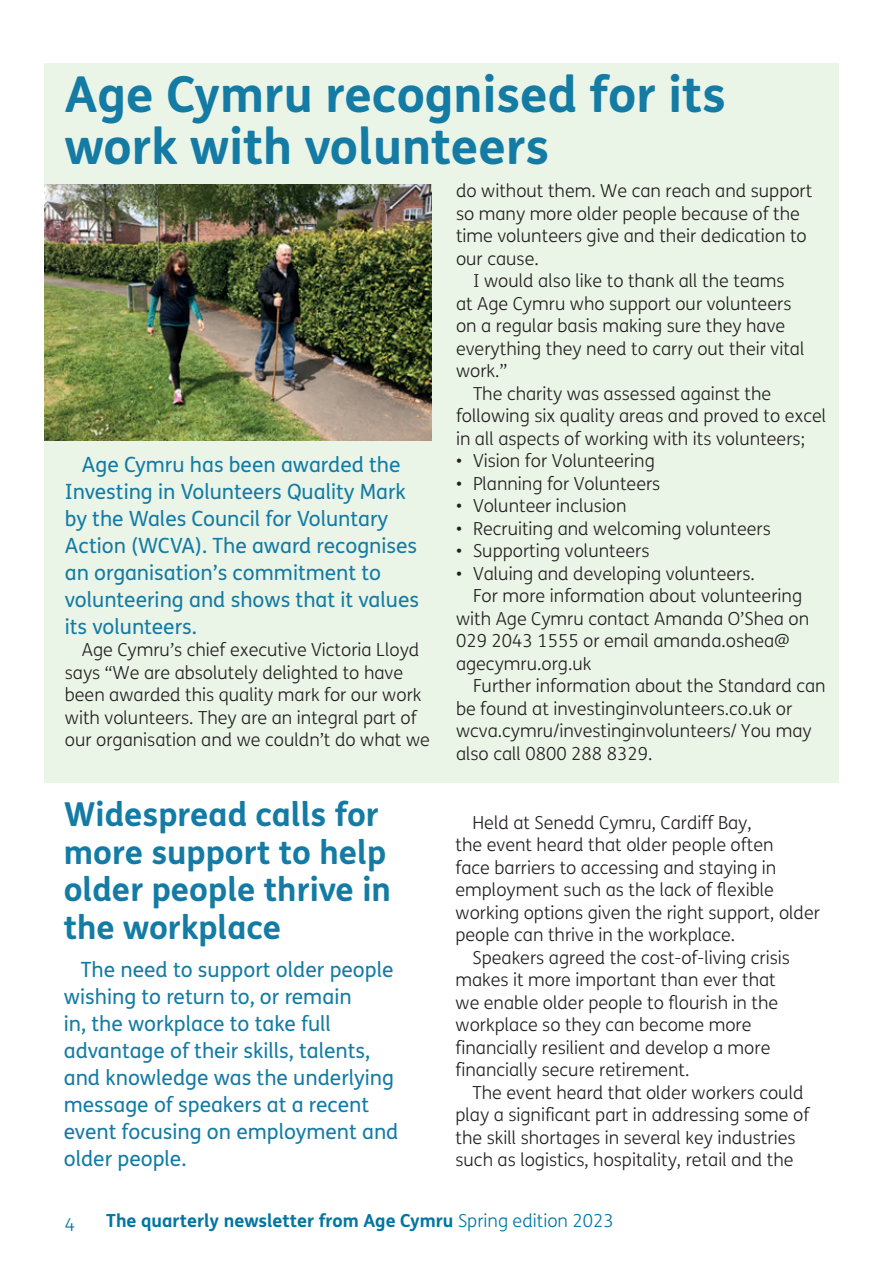
<style>
.page{position:relative;width:893px;height:1263px;background:#fff}
.page>*{position:absolute;margin:0;border:0;box-sizing:border-box;transform-origin:0 0}
.t1{font:700 49.5px/52.5px "FS Me";color:#137ba4}
.t2{font:700 33px/37.5px "FS Me";color:#137ba4}
.t3{font:21px/27px "FS Me";color:#137ba4}
.t4{font:300 18px/22.5px "FS Me";color:#231f20}
.t5{font:700 18px "FS Me";color:#0076a3}
.t6{font:300 18px "FS Me";color:#0076a3}
.s1{font-weight:300}
</style>
<div class="page">
<div style="left:44px;top:63px;width:795px;height:719px;background:#eaf4e7"></div>
<img style="left:44px;top:185px;width:387px;height:255px">
<h1 class="t1" style="left:65px;top:65px;width:663px">Age Cymru recognised for its work with volunteers</h1>
<p class="t3" style="left:65px;top:450px;width:356px;text-indent:17px">Age Cymru has been awarded the<br>Investing in Volunteers Quality Mark by the Wales Council for Voluntary<br>Action (WCVA). The award recognises an organisation’s commitment to volunteering and shows that it values its volunteers.</p>
<p class="t4" style="left:65px;top:639px;width:367px;text-indent:17px">Age Cymru’s chief executive Victoria Lloyd says “We are absolutely delighted to have been awarded this quality mark for our work with volunteers. They are an integral part of our organisation and we couldn’t do what we</p>
<h2 class="t2" style="left:64px;top:794px;width:329px">Widespread calls for more support to help older people thrive in the workplace</h2>
<p class="t3" style="left:64px;top:955px;width:336px;text-indent:17px">The need to support older people wishing to return to, or remain<br>in, the workplace to take full advantage of their skills, talents, and knowledge was the underlying message of speakers at a recent event focusing on employment and older people.</p>
<p class="t4" style="left:456px;top:180px;width:358px">do without them. We can reach and support</p>
<p class="t4" style="left:456px;top:203px;width:345px">so many more older people because of the</p>
<p class="t4" style="left:456px;top:225px;width:352px">time volunteers give and their dedication to</p>
<p class="t4" style="left:456px;top:248px;width:84px">our cause.</p>
<p class="t4" style="left:473px;top:270px;width:313px">I would also like to thank all the teams</p>
<p class="t4" style="left:456px;top:293px;width:337px">at Age Cymru who support our volunteers</p>
<p class="t4" style="left:456px;top:315px;width:331px">on a regular basis making sure they have</p>
<p class="t4" style="left:456px;top:338px;width:350px">everything they need to carry out their vital</p>
<p class="t4" style="left:456px;top:360px;width:53px">work.”</p>
<p class="t4" style="left:473px;top:383px;width:300px">The charity was assessed against the</p>
<p class="t4" style="left:456px;top:405px;width:372px">following six quality areas and proved to excel</p>
<p class="t4" style="left:456px;top:428px;width:350px">in all aspects of working with its volunteers;</p>
<p class="t4" style="left:456px;top:450px;width:200px">• Vision for Volunteering</p>
<p class="t4" style="left:456px;top:473px;width:206px">• Planning for Volunteers</p>
<p class="t4" style="left:456px;top:495px;width:172px">• Volunteer inclusion</p>
<p class="t4" style="left:456px;top:518px;width:316px">• Recruiting and welcoming volunteers</p>
<p class="t4" style="left:456px;top:540px;width:195px">• Supporting volunteers</p>
<p class="t4" style="left:456px;top:563px;width:300px">• Valuing and developing volunteers.</p>
<p class="t4" style="left:473px;top:585px;width:331px">For more information about volunteering</p>
<p class="t4" style="left:456px;top:608px;width:355px">with Age Cymru contact Amanda O’Shea on</p>
<p class="t4" style="left:456px;top:630px;width:335px">029 2043 1555 or email amanda.oshea@</p>
<p class="t4" style="left:456px;top:653px;width:137px">agecymru.org.uk</p>
<p class="t4" style="left:473px;top:675px;width:354px">Further information about the Standard can</p>
<p class="t4" style="left:456px;top:698px;width:338px">be found at investinginvolunteers.co.uk or</p>
<p class="t4" style="left:456px;top:720px;width:357px">wcva.cymru/investinginvolunteers/ You may</p>
<p class="t4" style="left:456px;top:743px;width:198px">also call 0800 288 8329.</p>
<p class="t4" style="left:472px;top:812px;width:281px">Held at Senedd Cymru, Cardiff Bay,</p>
<p class="t4" style="left:455px;top:834px;width:320px">the event heard that older people often</p>
<p class="t4" style="left:455px;top:857px;width:322px">face barriers to accessing and staying in</p>
<p class="t4" style="left:455px;top:879px;width:320px">employment such as the lack of flexible</p>
<p class="t4" style="left:455px;top:902px;width:366px">working options given the right support, older</p>
<p class="t4" style="left:455px;top:924px;width:281px">people can thrive in the workplace.</p>
<p class="t4" style="left:472px;top:947px;width:319px">Speakers agreed the cost-of-living crisis</p>
<p class="t4" style="left:455px;top:969px;width:322px">makes it more important than ever that</p>
<p class="t4" style="left:455px;top:992px;width:324px">we enable older people to flourish in the</p>
<p class="t4" style="left:455px;top:1014px;width:298px">workplace so they can become more</p>
<p class="t4" style="left:455px;top:1037px;width:316px">financially resilient and develop a more</p>
<p class="t4" style="left:455px;top:1059px;width:235px">financially secure retirement.</p>
<p class="t4" style="left:472px;top:1082px;width:333px">The event heard that older workers could</p>
<p class="t4" style="left:455px;top:1104px;width:355px">play a significant part in addressing some of</p>
<p class="t4" style="left:455px;top:1127px;width:341px">the skill shortages in several key industries</p>
<p class="t4" style="left:455px;top:1149px;width:340px">such as logistics, hospitality, retail and the</p>
<p class="t6" style="left:65px;top:1214px;width:12px">4</p>
<p class="t5" style="left:106px;top:1207px;width:509px">The quarterly newsletter from Age Cymru <span class="s1">Spring edition 2023</span></p>
</div>
